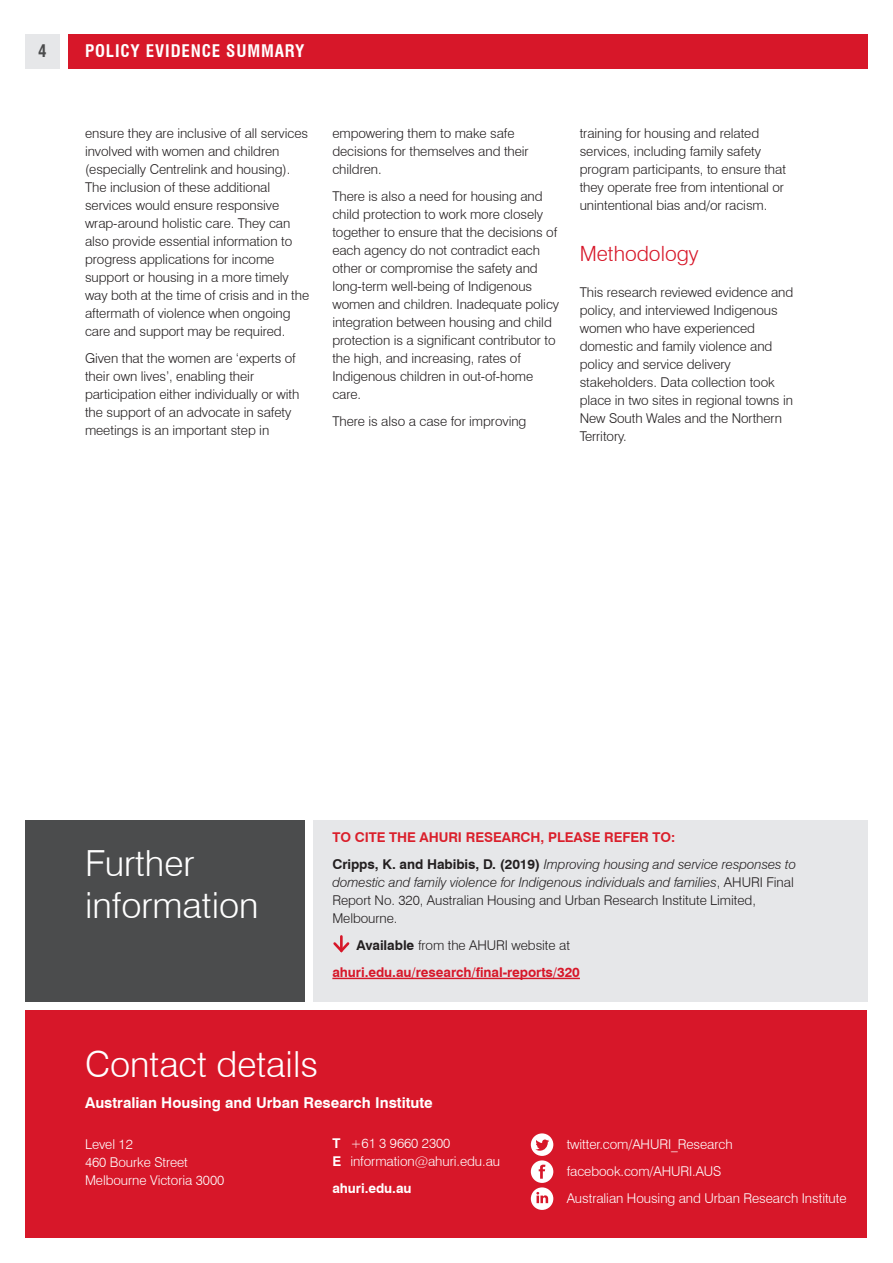
<style>
.page{position:relative;width:893px;height:1263px;background:#fff}
.page>*{position:absolute;margin:0;border:0;box-sizing:border-box;transform-origin:0 0}
.Section_heading{font:300 36px/42px "Swiss 721 BT";color:#fff}
.Subhead_1{font:300 21px "Swiss 721 BT";color:#d71729}
.Body_copy{font:700 condensed 16.95px "Swiss 721 BT";letter-spacing:.05em;color:#fff}
.Body_copy-2{font:700 condensed 16.95px "Swiss 721 BT";color:#4b4c4d}
.Subhead_2{font:700 15px "Swiss 721 BT";color:#fff}
.Body_copy-3{font:300 13.5px/18px "Swiss 721 BT";letter-spacing:-.005em;color:#231f20}
.Body_copy-4{font:italic 300 13.5px/18px "Swiss 721 BT";letter-spacing:-.005em;color:#231f20}
.Body_copy-5{font:300 13.5px/18px "Swiss 721 BT";letter-spacing:-.005em;color:#fff}
.Body_copy-6{font:700 13.5px "Swiss 721 BT";letter-spacing:-.005em;color:#d71729}
.Body_copy-7{font:700 13.5px "Swiss 721 BT";letter-spacing:-.005em;color:#da1f2b}
.Body_copy-8{font:700 13.5px "Swiss 721 BT";letter-spacing:-.005em;color:#fff}
.s1{font-weight:700;font-style:normal}
.s2{font-style:normal}
.s3{font-weight:700}
</style>
<div class="page">
<div style="left:26px;top:1010px;width:841px;height:227px;background:#d71729"></div>
<div style="left:313px;top:820px;width:554px;height:181px;background:#e6e7e9"></div>
<div style="left:26px;top:820px;width:279px;height:181px;background:#4b4c4d"></div>
<div style="left:531px;top:1133px;width:22px;height:23px;background:#fff;border-radius:50%"></div>
<svg style="left:535px;top:1139px;width:14px;height:12px"></svg>
<div style="left:531px;top:1160px;width:22px;height:23px;background:#fff;border-radius:50%"></div>
<svg style="left:539px;top:1164px;width:6px;height:15px"></svg>
<div style="left:531px;top:1187px;width:22px;height:23px;background:#fff;border-radius:50%"></div>
<svg style="left:536px;top:1192px;width:12px;height:11px"></svg>
<div style="left:68px;top:34px;width:799px;height:34px;background:#d71729"></div>
<div style="left:26px;top:34px;width:34px;height:34px;background:#e6e7e9"></div>
<hr style="left:332px;top:978px;width:248px;height:1px;background:#d71729">
<hr style="left:340px;top:936px;width:3px;height:15px;background:#d71729">
<svg style="left:333px;top:940px;width:17px;height:13px"></svg>
<p class="Body_copy-2" style="left:38px;top:41px;width:10px">4</p>
<p class="Body_copy" style="left:85px;top:41px;width:221px">POLICY EVIDENCE SUMMARY</p>
<p class="Body_copy-3" style="left:85px;top:124px;width:226px">ensure they are inclusive of all services involved with women and children (especially Centrelink and housing).<br>The inclusion of these additional services would ensure responsive wrap-around holistic care. They can also provide essential information to progress applications for income support or housing in a more timely way both at the time of crisis and in the aftermath of violence when ongoing care and support may be required.</p>
<p class="Body_copy-3" style="left:85px;top:349px;width:216px">Given that the women are ‘experts of their own lives’, enabling their participation either individually or with the support of an advocate in safety meetings is an important step in</p>
<p class="Body_copy-3" style="left:332px;top:124px;width:198px">empowering them to make safe decisions for themselves and their children.</p>
<p class="Body_copy-3" style="left:332px;top:187px;width:228px">There is also a need for housing and child protection to work more closely together to ensure that the decisions of each agency do not contradict each other or compromise the safety and long-term well-being of Indigenous women and children. Inadequate policy integration between housing and child protection is a significant contributor to the high, and increasing, rates of Indigenous children in out-of-home care.</p>
<p class="Body_copy-3" style="left:332px;top:412px;width:196px">There is also a case for improving</p>
<p class="Body_copy-3" style="left:580px;top:124px;width:208px">training for housing and related services, including family safety program participants, to ensure that they operate free from intentional or unintentional bias and/or racism.</p>
<p class="Subhead_1" style="left:580px;top:241px;width:120px">Methodology</p>
<p class="Body_copy-3" style="left:580px;top:283px;width:215px">This research reviewed evidence and policy, and interviewed Indigenous women who have experienced domestic and family violence and policy and service delivery stakeholders. Data collection took place in two sites in regional towns in<br>New South Wales and the Northern<br>Territory.</p>
<p class="Section_heading" style="left:85px;top:842px;width:175px">Further information</p>
<p class="Body_copy-7" style="left:332px;top:828px;width:344px">TO CITE THE AHURI RESEARCH, PLEASE REFER TO:</p>
<p class="Body_copy-4" style="left:332px;top:855px;width:465px"><span class="s1">Cripps, K. and Habibis, D. (2019)</span> Improving housing and service responses to domestic and family violence for Indigenous individuals and families<span class="s2">, AHURI Final Report No. 320, Australian Housing and Urban Research Institute Limited, Melbourne.</span></p>
<p class="Body_copy-3" style="left:356px;top:936px;width:215px"><span class="s3">Available</span> from the AHURI website at</p>
<p class="Body_copy-6" style="left:332px;top:963px;width:249px">ahuri.edu.au/research/final-reports/320</p>
<p class="Section_heading" style="left:85px;top:1043px;width:235px">Contact details</p>
<p class="Subhead_2" style="left:85px;top:1092px;width:349px">Australian Housing and Urban Research Institute</p>
<p class="Body_copy-5" style="left:85px;top:1135px;width:141px">Level 12<br>460 Bourke Street<br>Melbourne Victoria 3000</p>
<p class="Body_copy-5" style="left:332px;top:1134px;width:169px"><span class="s3">T</span> +61 3 9660 2300<br><span class="s3">E</span> information@ahuri.edu.au</p>
<p class="Body_copy-8" style="left:332px;top:1179px;width:81px">ahuri.edu.au</p>
<p class="Body_copy-5" style="left:567px;top:1135px;width:168px">twitter.com/AHURI_Research</p>
<p class="Body_copy-5" style="left:567px;top:1162px;width:156px">facebook.com/AHURI.AUS</p>
<p class="Body_copy-5" style="left:567px;top:1189px;width:281px">Australian Housing and Urban Research Institute</p>
</div>
